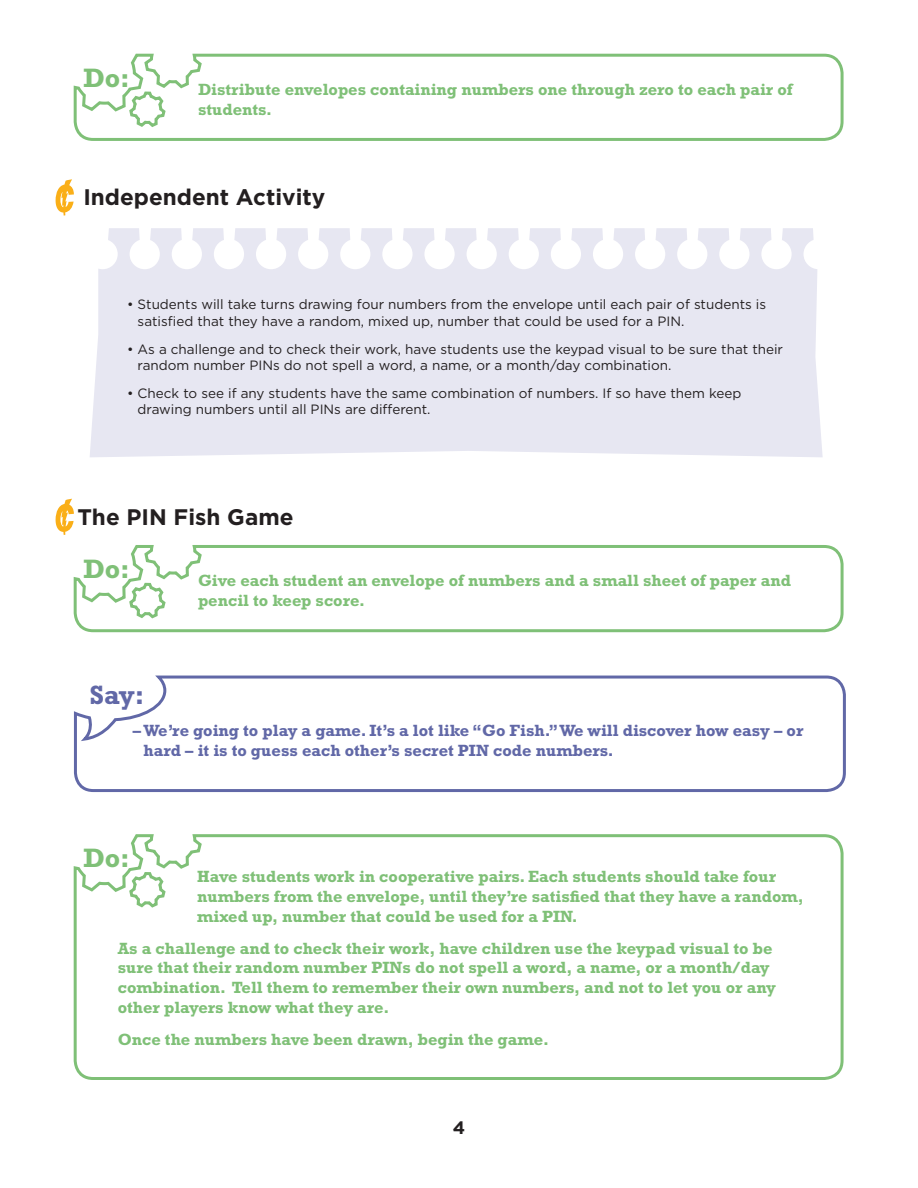
<style>
.page{position:relative;width:918px;height:1188px;background:#fff}
.page>*{position:absolute;margin:0;border:0;box-sizing:border-box;transform-origin:0 0}
.t1{font:700 27px "Rockwell Std";color:#7fc077}
.t2{font:700 27px "Rockwell Std";color:#6168a7}
.t3{font:700 22.5px "Gotham";color:#231f20}
.t4{font:700 18px "Gotham";color:#231f20}
.t5{font:700 16.5px/19.8px "Rockwell Std";color:#7fc077}
.t6{font:700 16.5px/19.8px "Rockwell Std";color:#6168a7}
.t7{font:13.5px/16.2px "Gotham";color:#231f20}
</style>
<div class="page">
<svg style="left:56px;top:179px;width:18px;height:37px"></svg>
<svg style="left:73px;top:53px;width:771px;height:88px"></svg>
<div style="left:90px;top:228px;width:733px;height:229px;background:#e7e7f2"></div>
<div style="left:87px;top:239px;width:31px;height:30px;background:#fff;border-radius:50%"></div>
<div style="left:635px;top:239px;width:30px;height:30px;background:#fff;border-radius:50%"></div>
<div style="left:214px;top:239px;width:30px;height:30px;background:#fff;border-radius:50%"></div>
<div style="left:761px;top:239px;width:31px;height:30px;background:#fff;border-radius:50%"></div>
<div style="left:340px;top:239px;width:30px;height:30px;background:#fff;border-radius:50%"></div>
<div style="left:467px;top:239px;width:30px;height:30px;background:#fff;border-radius:50%"></div>
<div style="left:130px;top:239px;width:30px;height:30px;background:#fff;border-radius:50%"></div>
<div style="left:677px;top:239px;width:30px;height:30px;background:#fff;border-radius:50%"></div>
<div style="left:256px;top:239px;width:30px;height:30px;background:#fff;border-radius:50%"></div>
<div style="left:804px;top:239px;width:30px;height:30px;background:#fff;border-radius:50%"></div>
<div style="left:382px;top:239px;width:31px;height:30px;background:#fff;border-radius:50%"></div>
<div style="left:509px;top:239px;width:30px;height:30px;background:#fff;border-radius:50%"></div>
<div style="left:593px;top:239px;width:30px;height:30px;background:#fff;border-radius:50%"></div>
<div style="left:172px;top:239px;width:30px;height:30px;background:#fff;border-radius:50%"></div>
<div style="left:719px;top:239px;width:31px;height:30px;background:#fff;border-radius:50%"></div>
<div style="left:298px;top:239px;width:30px;height:30px;background:#fff;border-radius:50%"></div>
<div style="left:424px;top:239px;width:31px;height:30px;background:#fff;border-radius:50%"></div>
<div style="left:551px;top:239px;width:30px;height:30px;background:#fff;border-radius:50%"></div>
<svg style="left:97px;top:228px;width:12px;height:12px"></svg>
<svg style="left:644px;top:228px;width:13px;height:13px"></svg>
<svg style="left:223px;top:228px;width:12px;height:12px"></svg>
<svg style="left:771px;top:228px;width:12px;height:12px"></svg>
<svg style="left:349px;top:228px;width:13px;height:12px"></svg>
<svg style="left:476px;top:228px;width:12px;height:12px"></svg>
<svg style="left:139px;top:228px;width:12px;height:12px"></svg>
<svg style="left:686px;top:228px;width:13px;height:12px"></svg>
<svg style="left:265px;top:228px;width:13px;height:13px"></svg>
<svg style="left:813px;top:228px;width:10px;height:12px"></svg>
<svg style="left:392px;top:228px;width:12px;height:12px"></svg>
<svg style="left:518px;top:228px;width:12px;height:12px"></svg>
<svg style="left:602px;top:228px;width:13px;height:13px"></svg>
<svg style="left:181px;top:228px;width:12px;height:12px"></svg>
<svg style="left:729px;top:228px;width:12px;height:12px"></svg>
<svg style="left:307px;top:228px;width:13px;height:12px"></svg>
<svg style="left:434px;top:228px;width:12px;height:12px"></svg>
<svg style="left:560px;top:228px;width:12px;height:12px"></svg>
<svg style="left:56px;top:499px;width:18px;height:36px"></svg>
<svg style="left:74px;top:675px;width:772px;height:117px"></svg>
<svg style="left:73px;top:545px;width:771px;height:88px"></svg>
<svg style="left:73px;top:834px;width:771px;height:246px"></svg>
<h1 class="t1" style="left:83px;top:62px;width:48px">Do:</h1>
<p class="t5" style="left:198px;top:79px;width:596px">Distribute envelopes containing numbers one through zero to each pair of students.</p>
<h2 class="t3" style="left:83px;top:182px;width:243px">Independent Activity</h2>
<p class="t7" style="left:138px;top:296px;width:630px;text-indent:-11px">• Students will take turns drawing four numbers from the envelope until each pair of students is satisfied that they have a random, mixed up, number that could be used for a PIN.</p>
<p class="t7" style="left:138px;top:341px;width:647px;text-indent:-11px">• As a challenge and to check their work, have students use the keypad visual to be sure that their random number PINs do not spell a word, a name, or a month/day combination.</p>
<p class="t7" style="left:138px;top:385px;width:605px;text-indent:-11px">• Check to see if any students have the same combination of numbers. If so have them keep drawing numbers until all PINs are different.</p>
<h2 class="t3" style="left:78px;top:502px;width:218px">The PIN Fish Game</h2>
<h1 class="t1" style="left:83px;top:553px;width:48px">Do:</h1>
<h1 class="t2" style="left:90px;top:679px;width:56px">Say:</h1>
<p class="t5" style="left:198px;top:571px;width:595px">Give each student an envelope of numbers and a small sheet of paper and pencil to keep score.</p>
<p class="t6" style="left:144px;top:720px;width:661px;text-indent:-11px">–We’re going to play a game. It’s a lot like “Go Fish.” We will discover how easy – or hard – it is to guess each other’s secret PIN code numbers.</p>
<h1 class="t1" style="left:83px;top:842px;width:48px">Do:</h1>
<p class="t5" style="left:197px;top:866px;width:608px">Have students work in cooperative pairs. Each students should take four numbers from the envelope, until they’re satisfied that they have a random, mixed up, number that could be used for a PIN.</p>
<p class="t5" style="left:118px;top:938px;width:660px">As a challenge and to check their work, have children use the keypad visual to be sure that their random number PINs do not spell a word, a name, or a month/day combination. Tell them to remember their own numbers, and not to let you or any other players know what they are.</p>
<p class="t5" style="left:118px;top:1029px;width:433px">Once the numbers have been drawn, begin the game.</p>
<p class="t4" style="left:453px;top:1116px;width:14px">4</p>
</div>
